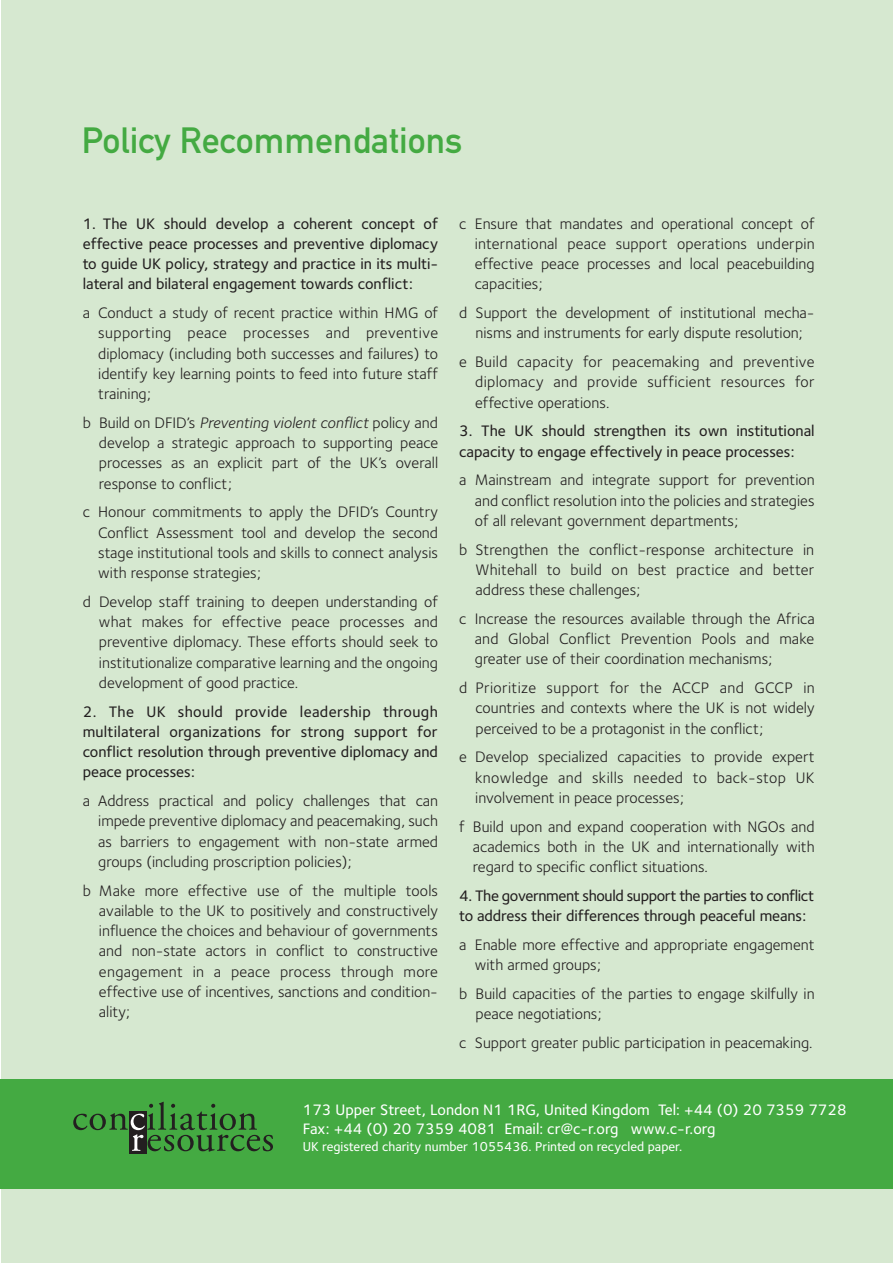
<style>
.page{position:relative;width:893px;height:1263px;background:#fff}
.page>*{position:absolute;margin:0;border:0;box-sizing:border-box;transform-origin:0 0}
.t1{font:36px "DIN Mittelschrift";color:#44aa42}
.t2{font:15.75px/20.2px "Foundry Sterling";color:#231f20;text-align:justify}
.t3{font:500 15.75px/20.2px "Foundry Sterling";color:#231f20;text-align:justify}
.t4{font:500 15.75px/19px "Foundry Sterling";color:#fff}
.t5{font:500 15.75px/20.2px "Foundry Sterling";letter-spacing:-.025em;color:#231f20}
.t6{font:500 13.35px "Foundry Sterling";color:#fff}
.s1{font-style:italic}
</style>
<div class="page">
<div style="left:1px;top:0;width:892px;height:1263px;background:#d6e8d0"></div>
<div style="left:0;top:1079px;width:893px;height:109px;background:#44aa42"></div>
<div style="left:129px;top:1111px;width:17px;height:42px;background:#231f20"></div>
<svg style="left:73px;top:1102px;width:200px;height:50px"></svg>
<h1 class="t1" style="left:82px;top:119px;width:382px">Policy Recommendations</h1>
<p class="t3" style="left:83px;top:213px;width:357px">1. The UK should develop a coherent concept of effective peace processes and preventive diplomacy to guide UK policy, strategy and practice in its multi&shy;lateral and bilateral engagement towards conflict:</p>
<p class="t2" style="left:98px;top:302px;width:341px;text-indent:-16px">a Conduct a study of recent practice within HMG of supporting peace processes and preventive diplomacy (including both successes and failures) to identify key learning points to feed into future staff training;</p>
<p class="t2" style="left:99px;top:412px;width:341px;text-indent:-16px">b Build on DFID’s <span class="s1">Preventing violent conflict</span> policy and develop a strategic approach to supporting peace processes as an explicit part of the UK’s overall response to conflict;</p>
<p class="t2" style="left:98px;top:502px;width:341px;text-indent:-16px">c Honour commitments to apply the DFID’s Country Conflict Assessment tool and develop the second stage institutional tools and skills to connect analysis with response strategies;</p>
<p class="t2" style="left:99px;top:591px;width:341px;text-indent:-16px">d Develop staff training to deepen understanding of what makes for effective peace processes and preventive diplomacy. These efforts should seek to institutionalize comparative learning and the ongoing development of good practice.</p>
<p class="t3" style="left:83px;top:701px;width:357px">2. The UK should provide leadership through multilateral organizations for strong support for conflict resolution through preventive diplomacy and peace processes:</p>
<p class="t2" style="left:98px;top:791px;width:341px;text-indent:-16px">a Address practical and policy challenges that can impede preventive diplomacy and peacemaking, such as barriers to engagement with non-state armed groups (including proscription policies);</p>
<p class="t2" style="left:99px;top:880px;width:341px;text-indent:-16px">b Make more effective use of the multiple tools available to the UK to positively and constructively influence the choices and behaviour of governments and non-state actors in conflict to constructive engagement in a peace process through more effective use of incentives, sanctions and condition&shy;ality;</p>
<p class="t2" style="left:475px;top:213px;width:341px;text-indent:-16px">c Ensure that mandates and operational concept of international peace support operations underpin effective peace processes and local peacebuilding capacities;</p>
<p class="t2" style="left:459px;top:302px;width:357px;text-align:center">d Support the development of institutional mecha&shy;nisms and instruments for early dispute resolution;</p>
<p class="t2" style="left:475px;top:351px;width:341px;text-indent:-16px">e Build capacity for peacemaking and preventive diplomacy and provide sufficient resources for effective operations.</p>
<p class="t3" style="left:459px;top:421px;width:357px">3. The UK should strengthen its own institutional capacity to engage effectively in peace processes:</p>
<p class="t2" style="left:475px;top:470px;width:341px;text-indent:-16px">a Mainstream and integrate support for prevention and conflict resolution into the policies and strategies of all relevant government departments;</p>
<p class="t2" style="left:476px;top:539px;width:340px;text-indent:-16px">b Strengthen the conflict-response architecture in Whitehall to build on best practice and better address these challenges;</p>
<p class="t2" style="left:475px;top:608px;width:341px;text-indent:-16px">c Increase the resources available through the Africa and Global Conflict Prevention Pools and make greater use of their coordination mechanisms;</p>
<p class="t2" style="left:476px;top:678px;width:341px;text-indent:-16px">d Prioritize support for the ACCP and GCCP in countries and contexts where the UK is not widely perceived to be a protagonist in the conflict;</p>
<p class="t2" style="left:475px;top:747px;width:341px;text-indent:-16px">e Develop specialized capacities to provide expert knowledge and skills needed to back-stop UK involvement in peace processes;</p>
<p class="t2" style="left:473px;top:816px;width:343px;text-indent:-14px">f Build upon and expand cooperation with NGOs and academics both in the UK and internationally with regard to specific conflict situations.</p>
<p class="t5" style="left:459px;top:885px;width:356px">4. The government should support the parties to conflict to address their differences through peaceful means:</p>
<p class="t2" style="left:475px;top:934px;width:341px;text-indent:-16px">a Enable more effective and appropriate engagement with armed groups;</p>
<p class="t2" style="left:476px;top:983px;width:341px;text-indent:-16px">b Build capacities of the parties to engage skilfully in peace negotiations;</p>
<p class="t2" style="left:459px;top:1032px;width:355px">c Support greater public participation in peacemaking.</p>
<p class="t4" style="left:303px;top:1100px;width:545px">173 Upper Street, London N1 1RG, United Kingdom Tel: +44 (0) 20 7359 7728<br>Fax: +44 (0) 20 7359 4081 Email: cr@c-r.org www.c-r.org</p>
<p class="t6" style="left:303px;top:1139px;width:381px">UK registered charity number 1055436. Printed on recycled paper.</p>
</div>
